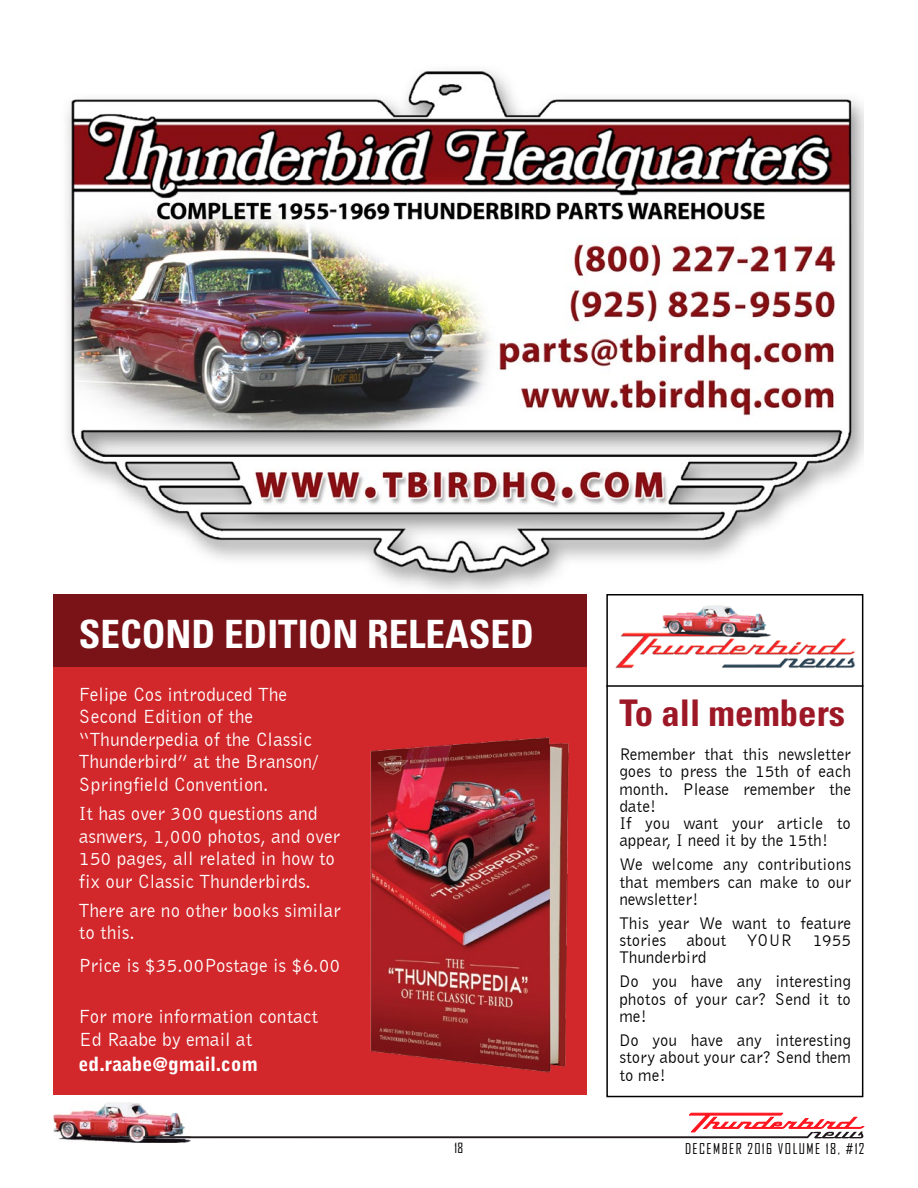
<style>
.page{position:relative;width:918px;height:1188px;background:#fff}
.page>*{position:absolute;margin:0;border:0;box-sizing:border-box;transform-origin:0 0}
.t1{font:700 condensed 39px "Univers";color:#fff}
.t2{font:700 condensed 36.75px "Univers";color:#9d1826}
.t3{font:19.5px/22.5px "Bell Gothic BT";color:#fff}
.t4{font:900 19.5px "Bell Gothic Std";color:#fff}
.t5{font:17.25px/17.2px "Bell Gothic BT";color:#000;text-align:justify}
.t6{font:14.25px "Agency FB";letter-spacing:.1em;color:#000}
.t7{font:13.5px "Agency FB";color:#000}
</style>
<div class="page">
<svg style="left:191px;top:1113px;width:674px;height:25px"></svg>
<img style="left:53px;top:1102px;width:138px;height:41px">
<img style="left:115px;top:1136px;width:76px;height:2px">
<img style="left:58px;top:70px;width:805px;height:525px">
<img style="left:615px;top:605px;width:240px;height:64px">
<div style="left:606px;top:594px;width:257px;height:503px;border:2px solid #000"></div>
<div style="left:53px;top:623px;width:534px;height:472px;background:#d2272b"></div>
<div style="left:53px;top:595px;width:534px;height:72px;background:#7a1317"></div>
<img style="left:370px;top:737px;width:199px;height:336px">
<hr style="left:606px;top:685px;width:257px;height:2px;background:#000">
<h1 class="t1" style="left:79px;top:610px;width:457px">SECOND EDITION RELEASED</h1>
<p class="t3" style="left:79px;top:683px;width:240px">Felipe Cos introduced The<br>Second Edition of the “Thunderpedia of the Classic<br>Thunderbird” at the Branson/<br>Springfield Convention.</p>
<p class="t3" style="left:79px;top:802px;width:263px">It has over 300 questions and asnwers, 1,000 photos, and over<br>150 pages, all related in how to fix our Classic Thunderbirds.</p>
<p class="t3" style="left:79px;top:899px;width:263px">There are no other books similar to this.</p>
<p class="t3" style="left:79px;top:953px;width:263px">Price is $35.00Postage is $6.00</p>
<p class="t3" style="left:79px;top:1005px;width:241px">For more information contact<br>Ed Raabe by email at</p>
<p class="t4" style="left:79px;top:1053px;width:181px">ed.raabe@gmail.com</p>
<h2 class="t2" style="left:619px;top:690px;width:227px">To all members</h2>
<p class="t5" style="left:619px;top:745px;width:233px;text-align:left">Remember that this newsletter goes to press the 15th of each month. Please remember the date!<br>If you want your article to appear, I need it by the 15th!</p>
<p class="t5" style="left:619px;top:856px;width:233px">We welcome any contributions that members can make to our newsletter!</p>
<p class="t5" style="left:619px;top:914px;width:233px">This year We want to feature stories about YOUR 1955<br>Thunderbird</p>
<p class="t5" style="left:619px;top:973px;width:233px">Do you have any interesting photos of your car? Send it to me!</p>
<p class="t5" style="left:619px;top:1031px;width:233px">Do you have any interesting story about your car? Send them to me!</p>
<p class="t7" style="left:455px;top:1140px;width:10px">18</p>
<p class="t6" style="left:685px;top:1140px;width:181px">DECEMBER 2016 VOLUME 18, #12</p>
</div>
